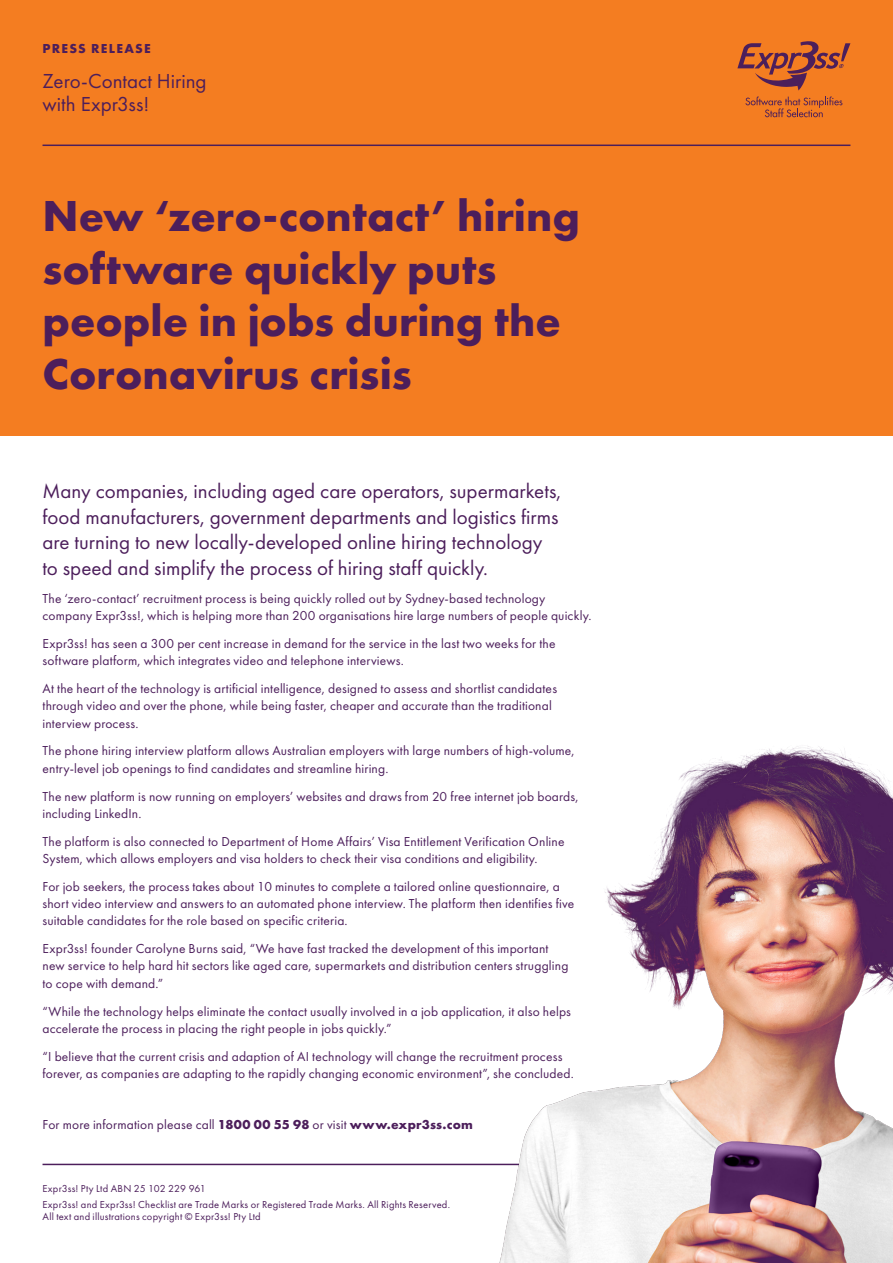
<style>
.page{position:relative;width:893px;height:1263px;background:#fff}
.page>*{position:absolute;margin:0;border:0;box-sizing:border-box;transform-origin:0 0}
.t1{font:700 45px/52.5px "Futura PT";color:#4c1e5b}
.t2{font:21px/25.5px "Futura PT";color:#4c1e5b}
.t3{font:13.5px/17.2px "Futura PT";letter-spacing:.01em;color:#4c1e5b}
.t4{font:700 13.5px "Futura PT";letter-spacing:.095em;color:#4c1e5b}
.t5{font:10.5px/16.2px "Futura PT";letter-spacing:.02em;color:#4c1e5b}
.s1{font-weight:700}
</style>
<div class="page">
<div style="left:0;top:0;width:893px;height:436px;background:#f47d21"></div>
<svg style="left:737px;top:41px;width:113px;height:49px"></svg>
<svg style="left:745px;top:96px;width:97px;height:21px"></svg>
<hr style="left:43px;top:145px;width:807px;height:1px;background:#4c1e5b">
<hr style="left:43px;top:1164px;width:807px;height:1px;background:#4c1e5b">
<img style="left:485px;top:746px;width:408px;height:517px">
<p class="t4" style="left:43px;top:40px;width:110px">PRESS RELEASE</p>
<h2 class="t2" style="left:43px;top:70px;width:166px;line-height:22.5px">Zero-Contact Hiring with Expr3ss!</h2>
<p class="t1" style="left:43px;top:189px;width:539px">New ‘zero-contact’ hiring software quickly puts people in jobs during the<br>Coronavirus crisis</p>
<p class="t2" style="left:43px;top:478px;width:520px">Many companies, including aged care operators, supermarkets, food manufacturers, government departments and logistics firms are turning to new locally-developed online hiring technology to speed and simplify the process of hiring staff quickly.</p>
<p class="t3" style="left:43px;top:589px;width:550px">The ‘zero-contact’ recruitment process is being quickly rolled out by Sydney-based technology company Expr3ss!, which is helping more than 200 organisations hire large numbers of people quickly.</p>
<p class="t3" style="left:43px;top:635px;width:515px">Expr3ss! has seen a 300 per cent increase in demand for the service in the last two weeks for the software platform, which integrates video and telephone interviews.</p>
<p class="t3" style="left:43px;top:680px;width:516px">At the heart of the technology is artificial intelligence, designed to assess and shortlist candidates through video and over the phone, while being faster, cheaper and accurate than the traditional interview process.</p>
<p class="t3" style="left:43px;top:742px;width:534px">The phone hiring interview platform allows Australian employers with large numbers of high-volume, entry-level job openings to find candidates and streamline hiring.</p>
<p class="t3" style="left:43px;top:787px;width:538px">The new platform is now running on employers’ websites and draws from 20 free internet job boards, including LinkedIn.</p>
<p class="t3" style="left:43px;top:832px;width:524px">The platform is also connected to Department of Home Affairs’ Visa Entitlement Verification Online<br>System, which allows employers and visa holders to check their visa conditions and eligibility.</p>
<p class="t3" style="left:43px;top:877px;width:533px">For job seekers, the process takes about 10 minutes to complete a tailored online questionnaire, a short video interview and answers to an automated phone interview. The platform then identifies five suitable candidates for the role based on specific criteria.</p>
<p class="t3" style="left:43px;top:940px;width:527px">Expr3ss! founder Carolyne Burns said, “We have fast tracked the development of this important new service to help hard hit sectors like aged care, supermarkets and distribution centers struggling to cope with demand.”</p>
<p class="t3" style="left:43px;top:1002px;width:530px">“While the technology helps eliminate the contact usually involved in a job application, it also helps accelerate the process in placing the right people in jobs quickly.”</p>
<p class="t3" style="left:43px;top:1047px;width:533px">“I believe that the current crisis and adaption of AI technology will change the recruitment process forever, as companies are adapting to the rapidly changing economic environment”, she concluded.</p>
<p class="t3" style="left:43px;top:1115px;width:432px">For more information please call <span class="s1">1800 00 55 98</span> or visit <span class="s1">www.expr3ss.com</span></p>
<p class="t5" style="left:43px;top:1180px;width:409px">Expr3ss! Pty Ltd ABN 25 102 229 961<br>Expr3ss! and Expr3ss! Checklist are Trade Marks or Registered Trade Marks. All Rights Reserved.</p>
<p class="t5" style="left:43px;top:1209px;width:220px">All text and illustrations copyright © Expr3ss! Pty Ltd</p>
</div>
